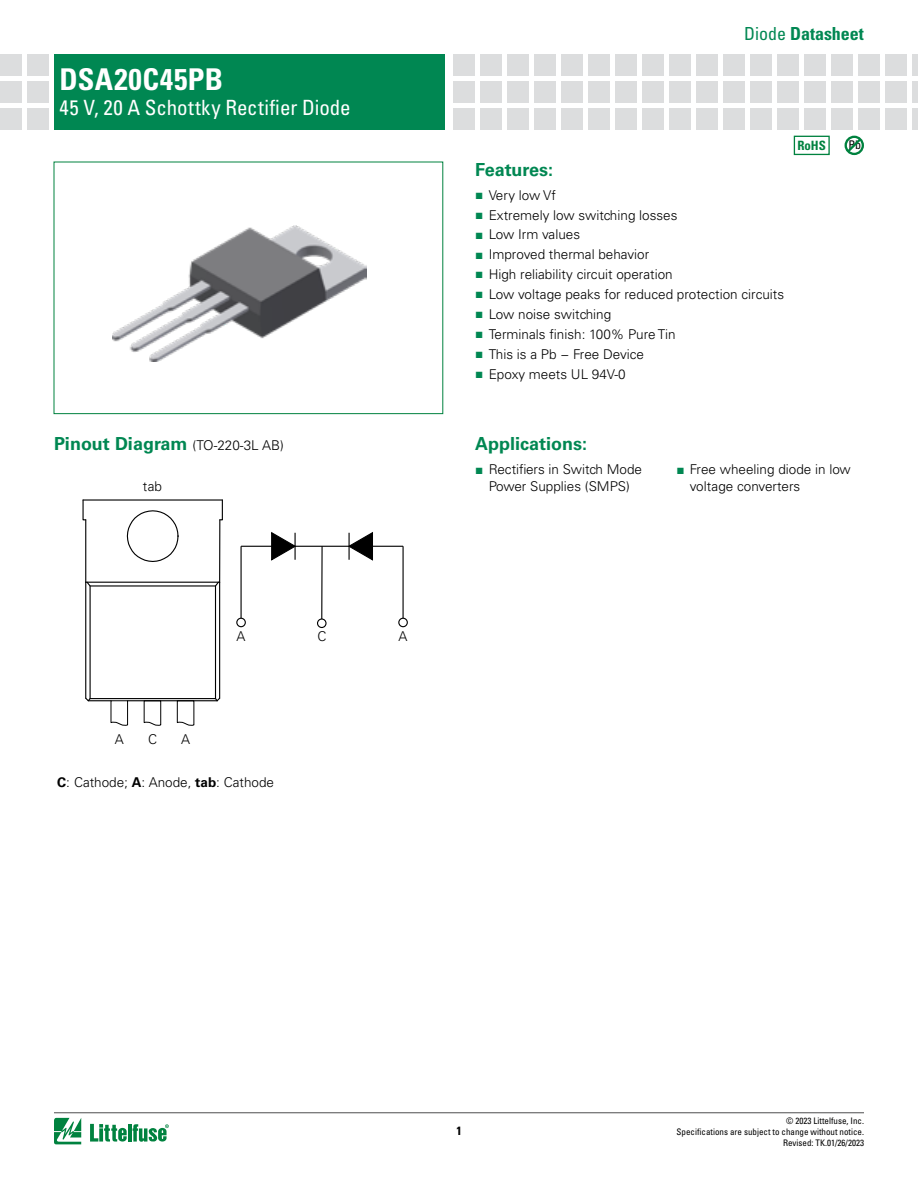
<style>
.page{position:relative;width:918px;height:1188px;background:#fff}
.page>*{position:absolute;margin:0;border:0;box-sizing:border-box;transform-origin:0 0}
.t1{font:700 condensed 30px "Univers LT Std";letter-spacing:.015em;color:#fff}
.t2{font:condensed 21px "Univers LT Std";color:#fff}
.t3{font:700 18px "Univers LT Std";color:#008752}
.t4{font:700 condensed 18px "Univers LT Std";color:#008752}
.t5{font:300 13.5px/16.5px "Univers LT Std";color:#000;text-align:center}
.t6{font:700 condensed 12.9px "Univers LT Std";color:#00823f}
.t7{font:condensed 12px "Univers LT Std";color:#000}
.t8{font:700 condensed 12px "Univers LT Std";color:#000}
.t9{font:condensed 9px/10.6px "Univers LT Std";color:#000;text-align:right}
.s1{font-weight:400}
.s2{font-family:"Arial";font-weight:400;color:#008752}
.s3{font-weight:300;font-size:13.5px;color:#000}
.s4{font-weight:700}
</style>
<div class="page">
<div style="left:27px;top:54px;width:22px;height:22px;background:#dcddde"></div>
<div style="left:27px;top:81px;width:22px;height:22px;background:#dcddde"></div>
<div style="left:27px;top:108px;width:22px;height:22px;background:#dcddde"></div>
<div style="left:0;top:54px;width:22px;height:22px;background:#dcddde"></div>
<div style="left:0;top:81px;width:22px;height:22px;background:#dcddde"></div>
<div style="left:0;top:108px;width:22px;height:22px;background:#dcddde"></div>
<svg style="left:54px;top:1118px;width:27px;height:26px"></svg>
<hr style="left:128px;top:1124px;width:3px;height:18px;background:#00823f">
<svg style="left:133px;top:1124px;width:36px;height:18px"></svg>
<svg style="left:90px;top:1124px;width:37px;height:18px"></svg>
<hr style="left:54px;top:1112px;width:810px;height:1px;background:#4d4d4f">
<div style="left:54px;top:54px;width:391px;height:76px;background:#008752"></div>
<div style="left:508px;top:55px;width:21px;height:21px;background:#dcddde"></div>
<div style="left:508px;top:82px;width:21px;height:21px;background:#dcddde"></div>
<div style="left:508px;top:109px;width:21px;height:21px;background:#dcddde"></div>
<div style="left:481px;top:55px;width:21px;height:21px;background:#dcddde"></div>
<div style="left:454px;top:55px;width:21px;height:21px;background:#dcddde"></div>
<div style="left:481px;top:82px;width:21px;height:21px;background:#dcddde"></div>
<div style="left:454px;top:82px;width:21px;height:21px;background:#dcddde"></div>
<div style="left:481px;top:109px;width:21px;height:21px;background:#dcddde"></div>
<div style="left:454px;top:109px;width:21px;height:21px;background:#dcddde"></div>
<div style="left:562px;top:55px;width:21px;height:21px;background:#dcddde"></div>
<div style="left:562px;top:82px;width:21px;height:21px;background:#dcddde"></div>
<div style="left:562px;top:109px;width:21px;height:21px;background:#dcddde"></div>
<div style="left:535px;top:55px;width:21px;height:21px;background:#dcddde"></div>
<div style="left:535px;top:82px;width:21px;height:21px;background:#dcddde"></div>
<div style="left:535px;top:109px;width:21px;height:21px;background:#dcddde"></div>
<div style="left:616px;top:55px;width:21px;height:21px;background:#dcddde"></div>
<div style="left:616px;top:82px;width:21px;height:21px;background:#dcddde"></div>
<div style="left:616px;top:109px;width:21px;height:21px;background:#dcddde"></div>
<div style="left:589px;top:55px;width:21px;height:21px;background:#dcddde"></div>
<div style="left:589px;top:82px;width:21px;height:21px;background:#dcddde"></div>
<div style="left:589px;top:109px;width:21px;height:21px;background:#dcddde"></div>
<div style="left:670px;top:55px;width:21px;height:21px;background:#dcddde"></div>
<div style="left:670px;top:82px;width:21px;height:21px;background:#dcddde"></div>
<div style="left:670px;top:109px;width:21px;height:21px;background:#dcddde"></div>
<div style="left:643px;top:55px;width:21px;height:21px;background:#dcddde"></div>
<div style="left:643px;top:82px;width:21px;height:21px;background:#dcddde"></div>
<div style="left:643px;top:109px;width:21px;height:21px;background:#dcddde"></div>
<div style="left:724px;top:55px;width:21px;height:21px;background:#dcddde"></div>
<div style="left:724px;top:82px;width:21px;height:21px;background:#dcddde"></div>
<div style="left:724px;top:109px;width:21px;height:21px;background:#dcddde"></div>
<div style="left:697px;top:55px;width:21px;height:21px;background:#dcddde"></div>
<div style="left:697px;top:82px;width:21px;height:21px;background:#dcddde"></div>
<div style="left:697px;top:109px;width:21px;height:21px;background:#dcddde"></div>
<div style="left:778px;top:55px;width:21px;height:21px;background:#dcddde"></div>
<div style="left:778px;top:82px;width:21px;height:21px;background:#dcddde"></div>
<div style="left:778px;top:109px;width:21px;height:21px;background:#dcddde"></div>
<div style="left:751px;top:55px;width:21px;height:21px;background:#dcddde"></div>
<div style="left:751px;top:82px;width:21px;height:21px;background:#dcddde"></div>
<div style="left:751px;top:109px;width:21px;height:21px;background:#dcddde"></div>
<div style="left:832px;top:55px;width:21px;height:21px;background:#dcddde"></div>
<div style="left:832px;top:82px;width:21px;height:21px;background:#dcddde"></div>
<div style="left:832px;top:109px;width:21px;height:21px;background:#dcddde"></div>
<div style="left:805px;top:55px;width:21px;height:21px;background:#dcddde"></div>
<div style="left:805px;top:82px;width:21px;height:21px;background:#dcddde"></div>
<div style="left:805px;top:109px;width:21px;height:21px;background:#dcddde"></div>
<div style="left:886px;top:55px;width:21px;height:21px;background:#dcddde"></div>
<div style="left:886px;top:82px;width:21px;height:21px;background:#dcddde"></div>
<div style="left:886px;top:109px;width:21px;height:21px;background:#dcddde"></div>
<div style="left:859px;top:55px;width:21px;height:21px;background:#dcddde"></div>
<div style="left:859px;top:82px;width:21px;height:21px;background:#dcddde"></div>
<div style="left:859px;top:109px;width:21px;height:21px;background:#dcddde"></div>
<div style="left:913px;top:55px;width:5px;height:21px;background:#dcddde"></div>
<div style="left:913px;top:82px;width:5px;height:21px;background:#dcddde"></div>
<div style="left:913px;top:109px;width:5px;height:21px;background:#dcddde"></div>
<div style="left:794px;top:136px;width:36px;height:19px;border:1px solid #00823f"></div>
<svg style="left:845px;top:136px;width:19px;height:19px"></svg>
<img style="left:112px;top:225px;width:255px;height:136px">
<div style="left:54px;top:162px;width:389px;height:252px;border:1px solid #00823f"></div>
<hr style="left:241px;top:546px;width:1px;height:77px;background:#000">
<svg style="left:236px;top:618px;width:10px;height:9px"></svg>
<hr style="left:321px;top:546px;width:2px;height:78px;background:#000">
<svg style="left:317px;top:618px;width:10px;height:10px"></svg>
<hr style="left:403px;top:546px;width:1px;height:77px;background:#000">
<svg style="left:398px;top:618px;width:10px;height:9px"></svg>
<hr style="left:241px;top:546px;width:162px;height:1px;background:#000">
<svg style="left:348px;top:532px;width:26px;height:29px"></svg>
<svg style="left:271px;top:532px;width:26px;height:29px"></svg>
<hr style="left:85px;top:520px;width:1px;height:62px;background:#000">
<hr style="left:83px;top:499px;width:139px;height:2px;background:#000">
<hr style="left:219px;top:520px;width:1px;height:62px;background:#000">
<svg style="left:126px;top:510px;width:53px;height:52px"></svg>
<svg style="left:82px;top:499px;width:5px;height:22px"></svg>
<svg style="left:219px;top:499px;width:4px;height:22px"></svg>
<svg style="left:85px;top:581px;width:136px;height:145px"></svg>
<h1 class="t1" style="left:59px;top:61px;width:165px">DSA20C45PB</h1>
<h2 class="t2" style="left:59px;top:95px;width:293px">45 V, 20 A Schottky Rectifier Diode</h2>
<h3 class="t4" style="left:744px;top:23px;width:121px"><span class="s1">Diode</span> Datasheet</h3>
<h3 class="t3" style="left:475px;top:159px;width:79px">Features:</h3>
<p class="t5" style="left:475px;top:187px;width:82px"><span class="s2">■</span> Very low Vf</p>
<p class="t5" style="left:475px;top:207px;width:204px"><span class="s2">■</span> Extremely low switching losses</p>
<p class="t5" style="left:475px;top:226px;width:106px"><span class="s2">■</span> Low Irm values</p>
<p class="t5" style="left:475px;top:246px;width:175px"><span class="s2">■</span> Improved thermal behavior</p>
<p class="t5" style="left:475px;top:266px;width:199px"><span class="s2">■</span> High reliability circuit operation</p>
<p class="t5" style="left:475px;top:286px;width:311px"><span class="s2">■</span> Low voltage peaks for reduced protection circuits</p>
<p class="t5" style="left:475px;top:306px;width:138px"><span class="s2">■</span> Low noise switching</p>
<p class="t5" style="left:475px;top:326px;width:202px"><span class="s2">■</span> Terminals finish: 100% Pure Tin</p>
<p class="t5" style="left:475px;top:346px;width:170px"><span class="s2">■</span> This is a Pb − Free Device</p>
<p class="t5" style="left:475px;top:366px;width:152px"><span class="s2">■</span> Epoxy meets UL 94V-0</p>
<p class="t6" style="left:797px;top:137px;width:30px">RoHS</p>
<p class="t7" style="left:849px;top:138px;width:14px">Pb</p>
<h3 class="t3" style="left:54px;top:434px;width:231px">Pinout Diagram <span class="s3">(TO-220-3L AB)</span></h3>
<h3 class="t3" style="left:475px;top:434px;width:114px">Applications:</h3>
<p class="t5" style="left:475px;top:461px;width:168px"><span class="s2">■</span> Rectifiers in Switch Mode<br>Power Supplies (SMPS)</p>
<p class="t5" style="left:690px;top:461px;width:163px;text-align:left;text-indent:-14px"><span class="s2">■</span> Free wheeling diode in low voltage converters</p>
<p class="t5" style="left:143px;top:478px;width:21px">tab</p>
<p class="t5" style="left:115px;top:731px;width:11px">A</p>
<p class="t5" style="left:148px;top:731px;width:11px">C</p>
<p class="t5" style="left:181px;top:731px;width:11px">A</p>
<p class="t5" style="left:237px;top:628px;width:11px">A</p>
<p class="t5" style="left:318px;top:628px;width:11px">C</p>
<p class="t5" style="left:399px;top:628px;width:11px">A</p>
<p class="t5" style="left:57px;top:774px;width:218px"><span class="s4">C</span>: Cathode; <span class="s4">A</span>: Anode, <span class="s4">tab</span>: Cathode</p>
<p class="t8" style="left:456px;top:1124px;width:7px">1</p>
<p class="t9" style="left:677px;top:1116px;width:189px">© 2023 Littelfuse, Inc.<br>Specifications are subject to change without notice.<br>Revised: TK.01/26/2023</p>
</div>
